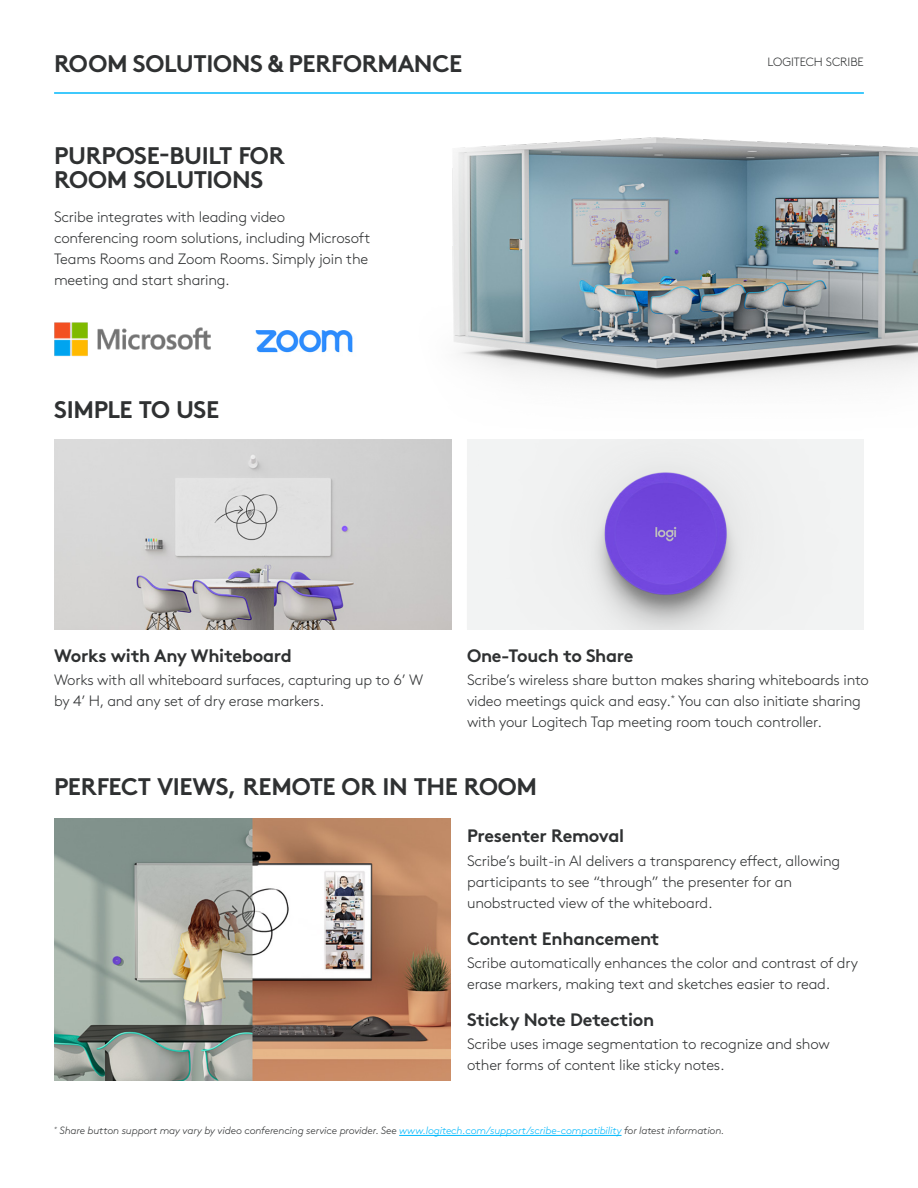
<style>
.page{position:relative;width:918px;height:1188px;background:#fff}
.page>*{position:absolute;margin:0;border:0;box-sizing:border-box;transform-origin:0 0}
.t1{font:700 24px/24px "Brown Pro";letter-spacing:-.015em;color:#2f3132}
.Body_copy{font:700 18px "Brown Pro";letter-spacing:-.015em;color:#2f3132}
.Body_copy-2{font:300 15px/21px "Brown Pro";letter-spacing:-.015em;color:#2f3132}
.t2{font:300 12px "Brown Pro";letter-spacing:-.005em;color:#2f3132}
.t3{font:italic 300 10.5px "Brown Pro";letter-spacing:-.015em;color:#2f3132}
.s1{color:#00b8fc}
</style>
<div class="page">
<img style="left:451px;top:137px;width:467px;height:310px">
<hr style="left:54px;top:92px;width:810px;height:2px;background:#00b8fc">
<img style="left:467px;top:439px;width:397px;height:191px">
<img style="left:54px;top:439px;width:397px;height:191px">
<img style="left:54px;top:322px;width:157px;height:34px">
<img style="left:255px;top:330px;width:98px;height:23px">
<hr style="left:399px;top:1135px;width:223px;height:1px;background:#00b8fc">
<img style="left:54px;top:819px;width:397px;height:262px">
<h2 class="t1" style="left:54px;top:49px;width:410px">ROOM SOLUTIONS &amp; PERFORMANCE</h2>
<h6 class="t2" style="left:767px;top:53px;width:98px">LOGITECH SCRIBE</h6>
<p class="t1" style="left:54px;top:141px;width:232px">PURPOSE-BUILT FOR<br>ROOM SOLUTIONS</p>
<p class="Body_copy-2" style="left:54px;top:205px;width:318px">Scribe integrates with leading video conferencing room solutions, including Microsoft Teams Rooms and Zoom Rooms. Simply join the meeting and start sharing.</p>
<p class="t1" style="left:54px;top:395px;width:166px">SIMPLE TO USE</p>
<p class="Body_copy" style="left:54px;top:641px;width:239px">Works with Any Whiteboard</p>
<p class="Body_copy-2" style="left:54px;top:668px;width:371px">Works with all whiteboard surfaces, capturing up to 6’ W by 4’ H, and any set of dry erase markers.</p>
<p class="Body_copy" style="left:467px;top:641px;width:168px">One-Touch to Share</p>
<p class="Body_copy-2" style="left:467px;top:668px;width:403px">Scribe’s wireless share button makes sharing whiteboards into video meetings quick and easy.<sup>*</sup> You can also initiate sharing with your Logitech Tap meeting room touch controller.</p>
<p class="t1" style="left:54px;top:772px;width:484px">PERFECT VIEWS, REMOTE OR IN THE ROOM</p>
<p class="Body_copy" style="left:467px;top:822px;width:159px">Presenter Removal</p>
<p class="Body_copy-2" style="left:467px;top:849px;width:375px">Scribe’s built-in AI delivers a transparency effect, allowing participants to see “through” the presenter for an unobstructed view of the whiteboard.</p>
<p class="Body_copy" style="left:467px;top:924px;width:194px">Content Enhancement</p>
<p class="Body_copy-2" style="left:467px;top:951px;width:393px">Scribe automatically enhances the color and contrast of dry erase markers, making text and sketches easier to read.</p>
<p class="Body_copy" style="left:467px;top:1005px;width:189px">Sticky Note Detection</p>
<p class="Body_copy-2" style="left:467px;top:1033px;width:364px">Scribe uses image segmentation to recognize and show other forms of content like sticky notes.</p>
<p class="t3" style="left:54px;top:1123px;width:672px"><sup>*</sup> Share button support may vary by video conferencing service provider. See <span class="s1">www.logitech.com/support/scribe-compatibility</span> for latest information.</p>
</div>
